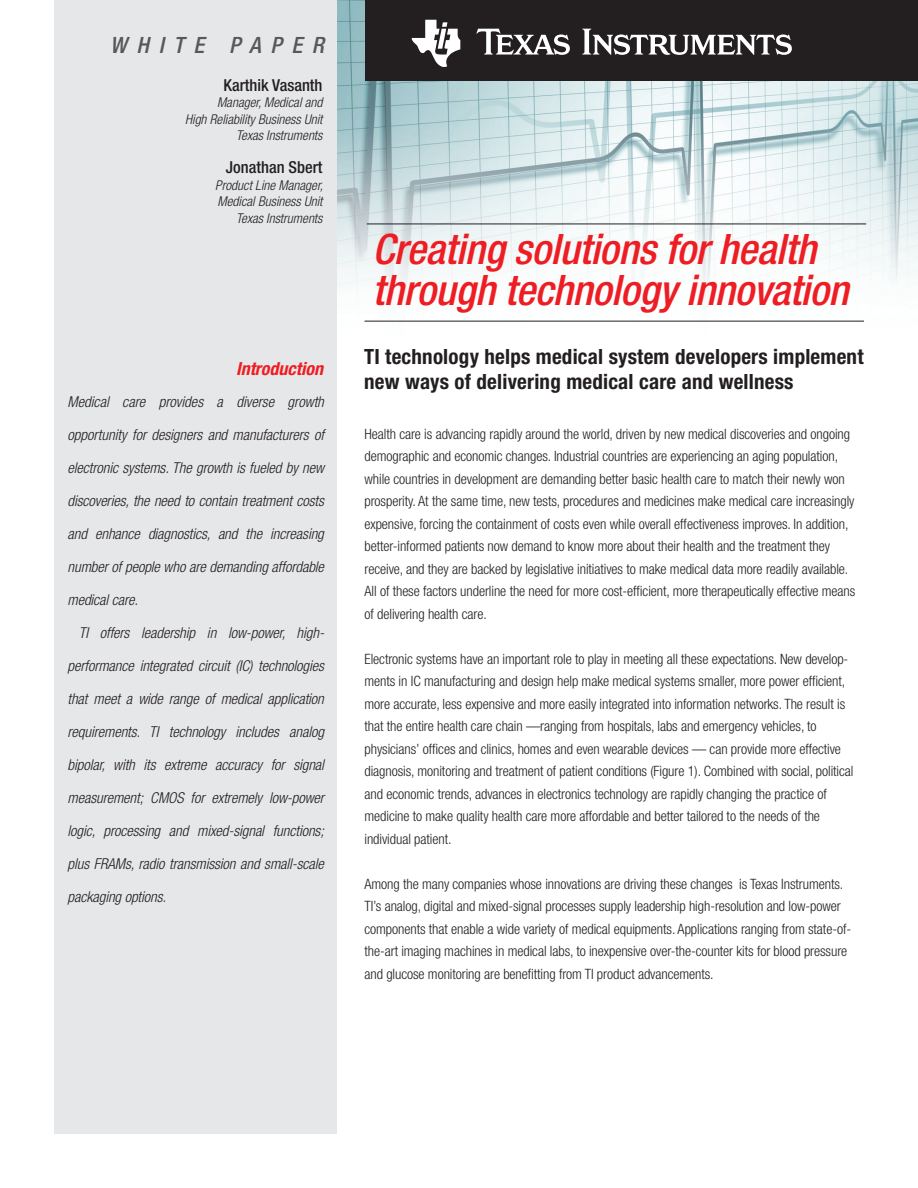
<style>
.page{position:relative;width:918px;height:1188px;background:#fff}
.page>*{position:absolute;margin:0;border:0;box-sizing:border-box;transform-origin:0 0}
.t1{font:italic 500 condensed 42px/40.5px "Helvetica Neue LT Std";letter-spacing:-.01em;color:#ee1d23}
.t2{font:italic 500 condensed 22.5px "Helvetica Neue LT Std";letter-spacing:.43em;color:#57585a}
.t3{font:700 condensed 21px/25.2px "Helvetica Neue LT Std";letter-spacing:.01em;color:#231f20}
.t4{font:italic 700 condensed 18px "Helvetica Neue LT Std";color:#ee1d23}
.t5{font:500 condensed 16.5px "Helvetica Neue LT Std";color:#231f20}
.t6{font:italic 300 condensed 15px/33px "Helvetica Neue LT Std";letter-spacing:-.005em;color:#231f20}
.t7{font:300 condensed 14.25px/22.5px "Helvetica Neue LT Std";letter-spacing:-.005em;color:#231f20}
.t8{font:italic 300 condensed 13.5px/16.5px "Helvetica Neue LT Std";color:#231f20;text-align:right}
</style>
<div class="page">
<img style="left:337px;top:0;width:581px;height:321px">
<div style="left:365px;top:0;width:553px;height:80px;background:#231f20"></div>
<div style="left:54px;top:0;width:283px;height:1133px;background:#e6e7e9"></div>
<svg style="left:476px;top:29px;width:94px;height:26px"></svg>
<svg style="left:582px;top:29px;width:210px;height:26px"></svg>
<svg style="left:412px;top:20px;width:48px;height:47px"></svg>
<hr style="left:364px;top:321px;width:500px;height:1px;background:#231f20">
<hr style="left:367px;top:224px;width:499px;height:1px;background:#231f20">
<h2 class="t2" style="left:110px;top:32px;width:215px">WHITE PAPER</h2>
<p class="t5" style="left:224px;top:75px;width:100px">Karthik Vasanth</p>
<p class="t8" style="left:185px;top:95px;width:139px">Manager, Medical and<br>High Reliability Business Unit<br>Texas Instruments</p>
<p class="t5" style="left:226px;top:158px;width:98px">Jonathan Sbert</p>
<p class="t8" style="left:215px;top:177px;width:109px">Product Line Manager,<br>Medical Business Unit<br>Texas Instruments</p>
<p class="t4" style="left:236px;top:358px;width:89px">Introduction</p>
<p class="t6" style="left:68px;top:386px;width:258px">Medical care provides a diverse growth</p>
<p class="t6" style="left:68px;top:419px;width:258px">opportunity for designers and manufacturers of</p>
<p class="t6" style="left:68px;top:452px;width:258px">electronic systems. The growth is fueled by new</p>
<p class="t6" style="left:68px;top:485px;width:258px">discoveries, the need to contain treatment costs</p>
<p class="t6" style="left:68px;top:518px;width:258px">and enhance diagnostics, and the increasing</p>
<p class="t6" style="left:68px;top:551px;width:258px">number of people who are demanding affordable</p>
<p class="t6" style="left:68px;top:584px;width:72px">medical care.</p>
<p class="t6" style="left:79px;top:617px;width:247px">TI offers leadership in low-power, high-</p>
<p class="t6" style="left:68px;top:650px;width:258px">performance integrated circuit (IC) technologies</p>
<p class="t6" style="left:68px;top:683px;width:258px">that meet a wide range of medical application</p>
<p class="t6" style="left:68px;top:716px;width:258px">requirements. TI technology includes analog</p>
<p class="t6" style="left:68px;top:749px;width:258px">bipolar, with its extreme accuracy for signal</p>
<p class="t6" style="left:68px;top:782px;width:258px">measurement; CMOS for extremely low-power logic, processing and mixed-signal functions;</p>
<p class="t6" style="left:68px;top:848px;width:258px">plus FRAMs, radio transmission and small-scale</p>
<p class="t6" style="left:68px;top:881px;width:100px">packaging options.</p>
<h1 class="t1" style="left:373px;top:230px;width:478px">Creating solutions for health through technology innovation</h1>
<h3 class="t3" style="left:364px;top:343px;width:501px">TI technology helps medical system developers implement new ways of delivering medical care and wellness</h3>
<p class="t7" style="left:364px;top:423px;width:492px">Health care is advancing rapidly around the world, driven by new medical discoveries and ongoing demographic and economic changes. Industrial countries are experiencing an aging population, while countries in development are demanding better basic health care to match their newly won prosperity. At the same time, new tests, procedures and medicines make medical care increasingly expensive, forcing the containment of costs even while overall effectiveness improves. In addition, better-informed patients now demand to know more about their health and the treatment they receive, and they are backed by legislative initiatives to make medical data more readily available.<br>All of these factors underline the need for more cost-efficient, more therapeutically effective means of delivering health care.</p>
<p class="t7" style="left:364px;top:648px;width:491px">Electronic systems have an important role to play in meeting all these expectations. New develop&shy;ments in IC manufacturing and design help make medical systems smaller, more power efficient, more accurate, less expensive and more easily integrated into information networks. The result is that the entire health care chain —ranging from hospitals, labs and emergency vehicles, to physicians’ offices and clinics, homes and even wearable devices — can provide more effective diagnosis, monitoring and treatment of patient conditions (Figure 1). Combined with social, political and economic trends, advances in electronics technology are rapidly changing the practice of medicine to make quality health care more affordable and better tailored to the needs of the individual patient.</p>
<p class="t7" style="left:364px;top:873px;width:488px">Among the many companies whose innovations are driving these changes is Texas Instruments.<br>TI’s analog, digital and mixed-signal processes supply leadership high-resolution and low-power components that enable a wide variety of medical equipments. Applications ranging from state-of&shy;the-art imaging machines in medical labs, to inexpensive over-the-counter kits for blood pressure and glucose monitoring are benefitting from TI product advancements.</p>
</div>
